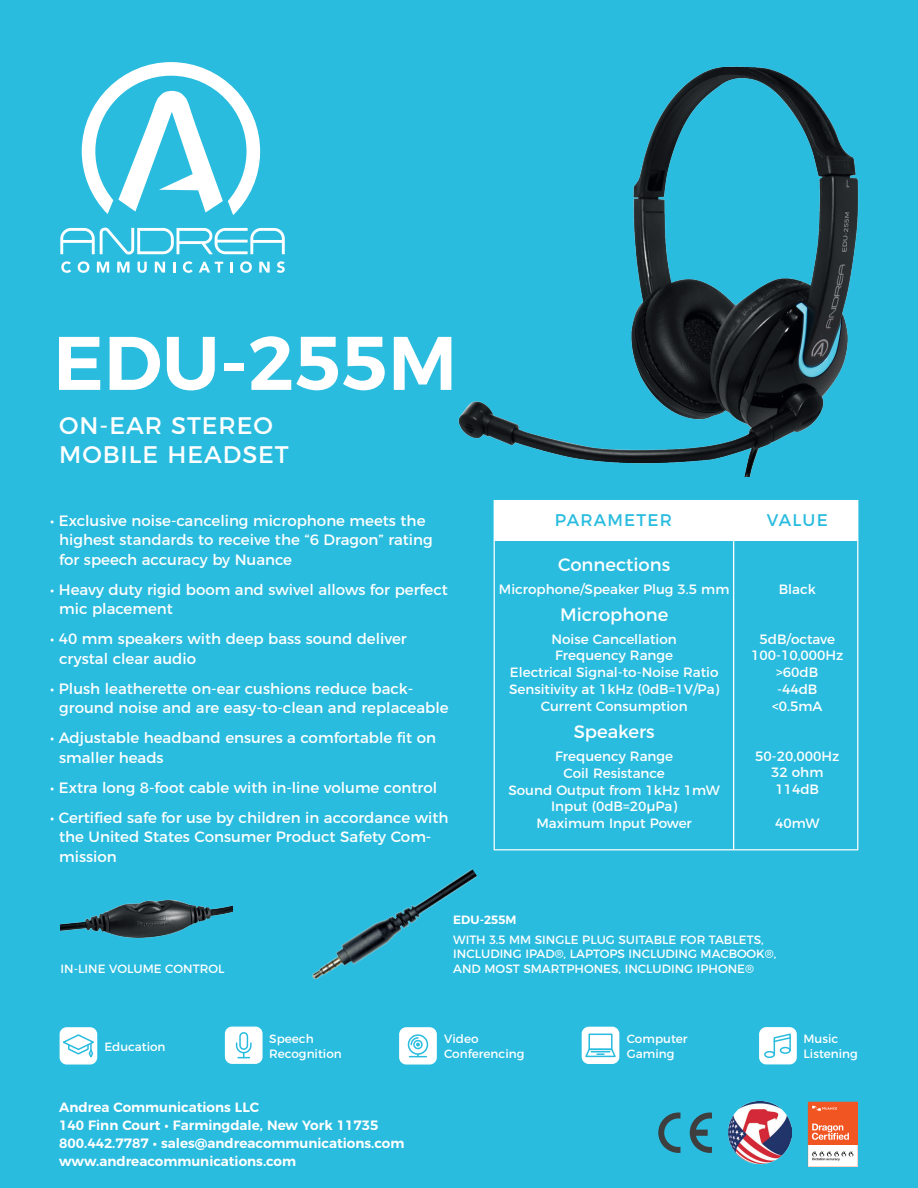
<style>
.page{position:relative;width:918px;height:1188px;background:#29bcdf}
.page>*{position:absolute;margin:0;border:0;box-sizing:border-box;transform-origin:0 0}
.t1{font:600 75.75px "Montserrat";color:#fff}
.t2{font:24px/28.8px "Montserrat";letter-spacing:.04em;color:#fff}
.t3{font:18px "Montserrat";color:#fff}
.t4{font:16.95px "Montserrat";letter-spacing:.07em;color:#29bcdf}
.t5{font:15px/19.5px "Montserrat";color:#fff}
.t6{font:13.5px/16.8px "Montserrat";color:#fff;text-align:center}
.t7{font:600 13.5px/18px "Montserrat";color:#fff}
.t8{font:12px/14.4px "Montserrat";color:#fff}
.t9{font:600 12px "Montserrat";color:#fff}
</style>
<div class="page">
<hr style="left:733px;top:501px;width:1px;height:349px;background:#fff">
<div style="left:494px;top:500px;width:364px;height:41px;background:#fff"></div>
<svg style="left:61px;top:261px;width:10px;height:12px"></svg>
<svg style="left:78px;top:261px;width:11px;height:12px"></svg>
<svg style="left:97px;top:262px;width:12px;height:11px"></svg>
<svg style="left:117px;top:262px;width:13px;height:11px"></svg>
<svg style="left:138px;top:262px;width:9px;height:11px"></svg>
<svg style="left:155px;top:262px;width:10px;height:11px"></svg>
<svg style="left:173px;top:262px;width:2px;height:11px"></svg>
<svg style="left:183px;top:261px;width:10px;height:12px"></svg>
<svg style="left:199px;top:262px;width:24px;height:11px"></svg>
<svg style="left:230px;top:262px;width:3px;height:11px"></svg>
<svg style="left:240px;top:261px;width:12px;height:12px"></svg>
<svg style="left:259px;top:262px;width:11px;height:11px"></svg>
<svg style="left:277px;top:261px;width:8px;height:12px"></svg>
<svg style="left:60px;top:228px;width:225px;height:27px"></svg>
<svg style="left:81px;top:62px;width:180px;height:153px"></svg>
<svg style="left:808px;top:1102px;width:50px;height:64px;background:#f09375"></svg>
<svg style="left:658px;top:1113px;width:22px;height:40px"></svg>
<svg style="left:690px;top:1113px;width:22px;height:40px"></svg>
<img style="left:729px;top:1102px;width:62px;height:62px">
<img style="left:458px;top:66px;width:401px;height:411px">
<img style="left:61px;top:899px;width:171px;height:39px">
<img style="left:312px;top:834px;width:187px;height:146px">
<div style="left:400px;top:1028px;width:36px;height:36px;background:#fff;border-radius:6px"></div>
<div style="left:399px;top:1027px;width:38px;height:38px;border:1px solid #fff;border-radius:6px"></div>
<div style="left:408px;top:1034px;width:20px;height:21px;border:2px solid #29bcdf;border-radius:50%"></div>
<div style="left:413px;top:1040px;width:10px;height:9px;border:2px solid #29bcdf;border-radius:50%"></div>
<svg style="left:410px;top:1054px;width:16px;height:3px"></svg>
<svg style="left:410px;top:1036px;width:10px;height:11px"></svg>
<div style="left:760px;top:1028px;width:36px;height:36px;background:#fff;border-radius:6px"></div>
<div style="left:759px;top:1027px;width:38px;height:37px;border:1px solid #fff;border-radius:6px"></div>
<div style="left:764px;top:1051px;width:11px;height:7px;border:2px solid #29bcdf;border-radius:50%"></div>
<svg style="left:773px;top:1033px;width:18px;height:23px"></svg>
<div style="left:60px;top:1028px;width:37px;height:36px;background:#fff;border-radius:6px"></div>
<div style="left:60px;top:1027px;width:37px;height:38px;border:1px solid #fff;border-radius:6px"></div>
<svg style="left:60px;top:1033px;width:37px;height:27px"></svg>
<div style="left:226px;top:1027px;width:36px;height:36px;background:#fff;border-radius:6px"></div>
<div style="left:225px;top:1027px;width:38px;height:37px;border:1px solid #fff;border-radius:6px"></div>
<div style="left:239px;top:1032px;width:9px;height:18px;border:2px solid #29bcdf;border-radius:4px"></div>
<svg style="left:235px;top:1042px;width:17px;height:16px"></svg>
<div style="left:582px;top:1027px;width:37px;height:36px;background:#fff;border-radius:6px"></div>
<div style="left:582px;top:1027px;width:37px;height:37px;border:1px solid #fff;border-radius:6px"></div>
<div style="left:588px;top:1034px;width:25px;height:16px;border:2px solid #29bcdf"></div>
<svg style="left:585px;top:1047px;width:31px;height:11px"></svg>
<h1 class="t1" style="left:53px;top:301px;width:406px">EDU-255M</h1>
<h2 class="t2" style="left:59px;top:409px;width:231px">ON-EAR STEREO<br>MOBILE HEADSET</h2>
<p class="t5" style="left:59px;top:509px;width:375px;text-indent:-9px">• Exclusive noise-canceling microphone meets the highest standards to receive the “6 Dragon” rating for speech accuracy by Nuance</p>
<p class="t5" style="left:59px;top:578px;width:390px;text-indent:-9px">• Heavy duty rigid boom and swivel allows for perfect mic placement</p>
<p class="t5" style="left:59px;top:628px;width:349px;text-indent:-9px">• 40 mm speakers with deep bass sound deliver crystal clear audio</p>
<p class="t5" style="left:59px;top:677px;width:391px;text-indent:-9px">• Plush leatherette on-ear cushions reduce back&shy;ground noise and are easy-to-clean and replaceable</p>
<p class="t5" style="left:59px;top:727px;width:378px;text-indent:-9px">• Adjustable headband ensures a comfortable fit on smaller heads</p>
<p class="t5" style="left:50px;top:776px;width:389px">• Extra long 8-foot cable with in-line volume control</p>
<p class="t5" style="left:59px;top:806px;width:391px;text-indent:-9px">• Certified safe for use by children in accordance with the United States Consumer Product Safety Com&shy;mission</p>
<p class="t4" style="left:555px;top:507px;width:118px">PARAMETER</p>
<p class="t4" style="left:767px;top:506px;width:62px">VALUE</p>
<p class="t3" style="left:558px;top:550px;width:114px">Connections</p>
<p class="t6" style="left:499px;top:579px;width:232px">Microphone/Speaker Plug 3.5 mm</p>
<p class="t3" style="left:560px;top:600px;width:110px">Microphone</p>
<p class="t6" style="left:509px;top:629px;width:212px">Noise Cancellation<br>Frequency Range<br>Electrical Signal-to-Noise Ratio<br>Sensitivity at 1kHz (0dB=1V/Pa)<br>Current Consumption</p>
<p class="t3" style="left:574px;top:718px;width:82px">Speakers</p>
<p class="t6" style="left:508px;top:747px;width:213px">Frequency Range<br>Coil Resistance<br>Sound Output from 1kHz 1mW<br>Input (0dB=20µPa)<br>Maximum Input Power</p>
<p class="t6" style="left:779px;top:579px;width:39px">Black</p>
<p class="t6" style="left:751px;top:629px;width:94px">5dB/octave<br>100-10,000Hz &gt;60dB<br>-44dB &lt;0.5mA</p>
<p class="t6" style="left:755px;top:746px;width:86px">50-20,000Hz<br>32 ohm<br>114dB</p>
<p class="t6" style="left:775px;top:814px;width:46px">40mW</p>
<p class="t9" style="left:453px;top:910px;width:65px">EDU-255M</p>
<p class="t8" style="left:453px;top:931px;width:325px">WITH 3.5 MM SINGLE PLUG SUITABLE FOR TABLETS,<br>INCLUDING IPAD®, LAPTOPS INCLUDING MACBOOK®,</p>
<p class="t8" style="left:61px;top:961px;width:165px">IN-LINE VOLUME CONTROL</p>
<p class="t8" style="left:453px;top:960px;width:302px">AND MOST SMARTPHONES, INCLUDING IPHONE®</p>
<p class="t8" style="left:444px;top:1031px;width:82px">Video<br>Conferencing</p>
<p class="t8" style="left:804px;top:1031px;width:56px">Music<br>Listening</p>
<p class="t8" style="left:104px;top:1038px;width:63px">Education</p>
<p class="t8" style="left:269px;top:1031px;width:74px">Speech<br>Recognition</p>
<p class="t8" style="left:627px;top:1031px;width:62px">Computer<br>Gaming</p>
<p class="t7" style="left:59px;top:1097px;width:347px">Andrea Communications LLC<br>140 Finn Court • Farmingdale, New York 11735<br>800.442.7787 • sales@andreacommunications.com www.andreacommunications.com</p>
</div>
